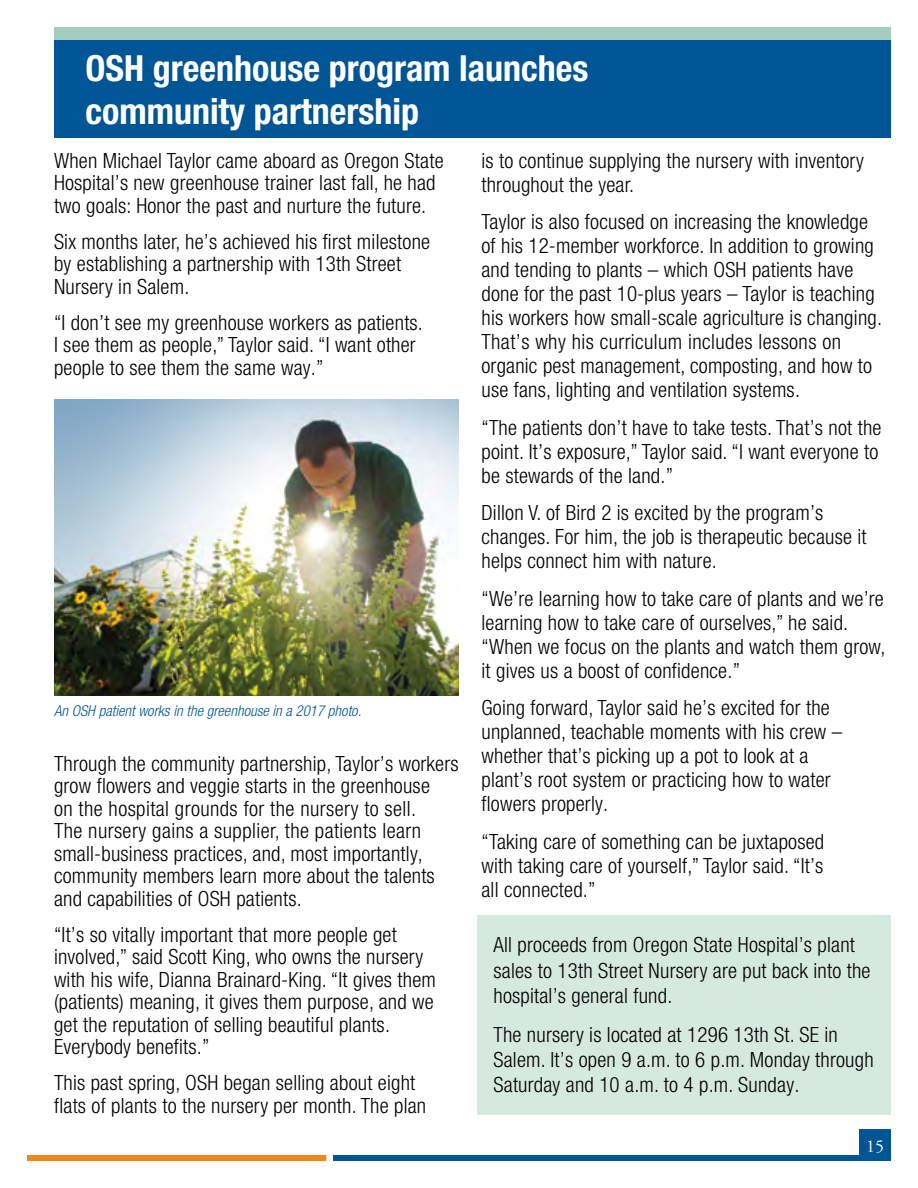
<style>
.page{position:relative;width:918px;height:1188px;background:#fff}
.page>*{position:absolute;margin:0;border:0;box-sizing:border-box;transform-origin:0 0}
.t1{font:700 condensed 36px/43.2px "Helvetica Neue LT Pro";color:#fff}
.t2{font:300 condensed 21px/24px "Helvetica Neue LT Pro";letter-spacing:.01em;color:#000}
.t3{font:18px "Adobe Garamond Pro";color:#fff}
.t4{font:italic 300 condensed 15px "Helvetica Neue LT Pro";color:#005695}
</style>
<div class="page">
<div style="left:860px;top:1130px;width:31px;height:31px;background:#005695"></div>
<div style="left:333px;top:1155px;width:531px;height:6px;background:#005695"></div>
<div style="left:27px;top:1155px;width:299px;height:6px;background:#ec881d"></div>
<div style="left:54px;top:27px;width:837px;height:13px;background:#a4cdbf"></div>
<div style="left:54px;top:40px;width:837px;height:98px;background:#005695"></div>
<div style="left:477px;top:915px;width:414px;height:199px;background:#d6e9e1"></div>
<img style="left:54px;top:399px;width:405px;height:297px">
<h1 class="t1" style="left:86px;top:46px;width:505px">OSH greenhouse program launches community partnership</h1>
<p class="t2" style="left:54px;top:149px;width:391px;line-height:22.5px">When Michael Taylor came aboard as Oregon State<br>Hospital’s new greenhouse trainer last fall, he had two goals: Honor the past and nurture the future.</p>
<p class="t2" style="left:54px;top:230px;width:378px;line-height:22.5px">Six months later, he’s achieved his first milestone by establishing a partnership with 13th Street<br>Nursery in Salem.</p>
<p class="t2" style="left:54px;top:311px;width:371px;line-height:22.5px">“I don’t see my greenhouse workers as patients.<br>I see them as people,” Taylor said. “I want other people to see them the same way.”</p>
<p class="t2" style="left:481px;top:148px;width:384px">is to continue supplying the nursery with inventory throughout the year.</p>
<p class="t2" style="left:481px;top:210px;width:402px">Taylor is also focused on increasing the knowledge of his 12-member workforce. In addition to growing and tending to plants – which OSH patients have done for the past 10-plus years – Taylor is teaching his workers how small-scale agriculture is changing.<br>That’s why his curriculum includes lessons on organic pest management, composting, and how to use fans, lighting and ventilation systems.</p>
<p class="t2" style="left:481px;top:415px;width:402px">“The patients don’t have to take tests. That’s not the point. It’s exposure,” Taylor said. “I want everyone to be stewards of the land.”</p>
<p class="t2" style="left:481px;top:501px;width:387px">Dillon V. of Bird 2 is excited by the program’s changes. For him, the job is therapeutic because it helps connect him with nature.</p>
<p class="t2" style="left:481px;top:586px;width:405px">“We’re learning how to take care of plants and we’re learning how to take care of ourselves,” he said. “When we focus on the plants and watch them grow, it gives us a boost of confidence.”</p>
<p class="t2" style="left:481px;top:696px;width:362px">Going forward, Taylor said he’s excited for the unplanned, teachable moments with his crew – whether that’s picking up a pot to look at a plant’s root system or practicing how to water flowers properly.</p>
<p class="t2" style="left:481px;top:829px;width:344px;text-align:justify">“Taking care of something can be juxtaposed with taking care of yourself,” Taylor said. “It’s all connected.”</p>
<p class="t4" style="left:54px;top:702px;width:309px">An OSH patient works in the greenhouse in a 2017 photo.</p>
<p class="t2" style="left:54px;top:752px;width:406px;line-height:22.5px">Through the community partnership, Taylor’s workers grow flowers and veggie starts in the greenhouse<br>on the hospital grounds for the nursery to sell.<br>The nursery gains a supplier, the patients learn small-business practices, and, most importantly, community members learn more about the talents and capabilities of OSH patients.</p>
<p class="t2" style="left:54px;top:923px;width:383px;line-height:22.5px">“It’s so vitally important that more people get involved,” said Scott King, who owns the nursery with his wife, Dianna Brainard-King. “It gives them (patients) meaning, it gives them purpose, and we get the reputation of selling beautiful plants.<br>Everybody benefits.”</p>
<p class="t2" style="left:54px;top:1071px;width:374px;line-height:22.5px">This past spring, OSH began selling about eight flats of plants to the nursery per month. The plan</p>
<p class="t2" style="left:494px;top:932px;width:379px;line-height:25.2px">All proceeds from Oregon State Hospital’s plant sales to 13th Street Nursery are put back into the hospital’s general fund.</p>
<p class="t2" style="left:494px;top:1021px;width:382px;line-height:25.2px">The nursery is located at 1296 13th St. SE in<br>Salem. It’s open 9 a.m. to 6 p.m. Monday through<br>Saturday and 10 a.m. to 4 p.m. Sunday.</p>
<p class="t3" style="left:866px;top:1135px;width:19px">15</p>
</div>
